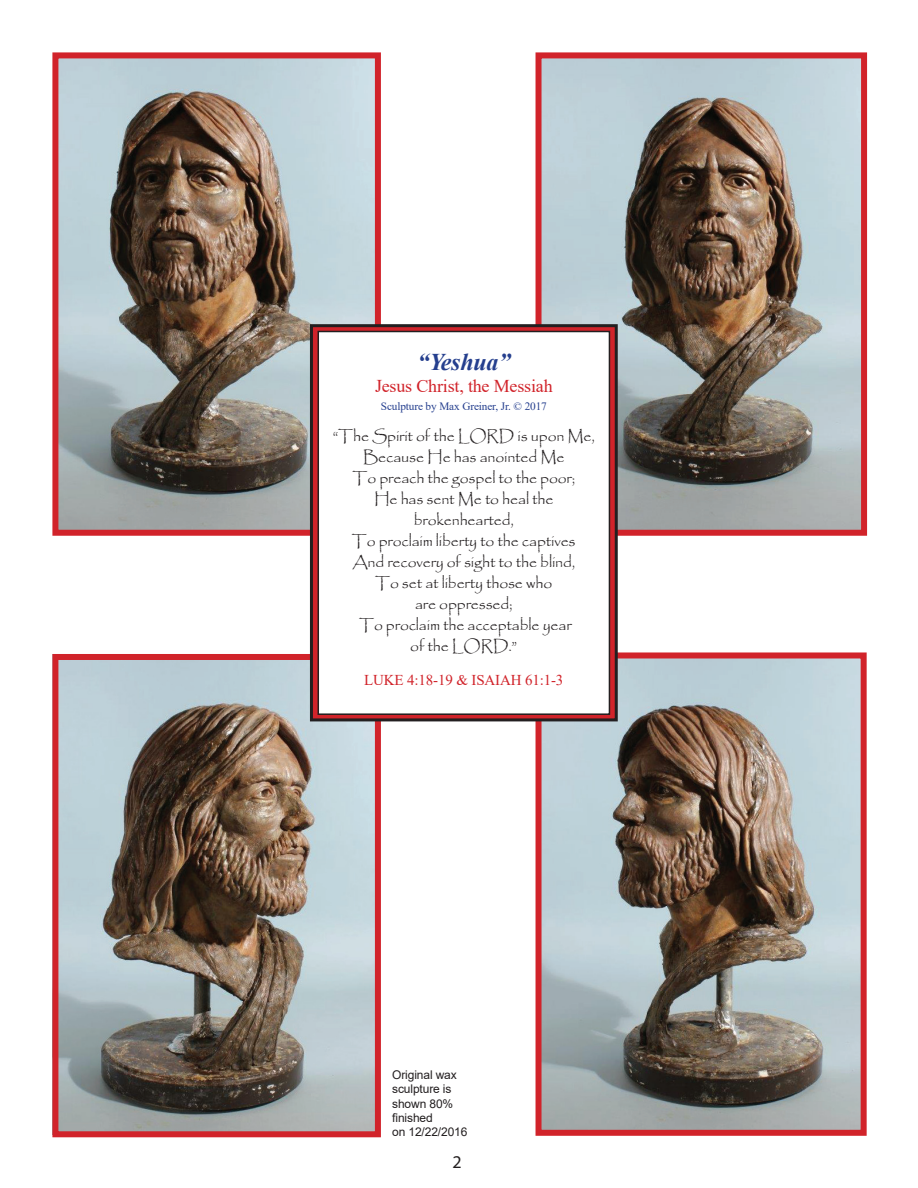
<style>
.page{position:relative;width:918px;height:1188px;background:#fff}
.page>*{position:absolute;margin:0;border:0;box-sizing:border-box;transform-origin:0 0}
.t1{font:italic 700 24px "Times New Roman";letter-spacing:-.01em;color:#253f8e}
.t2{font:18px "Times New Roman";letter-spacing:-.01em;color:#d1232a}
.t3{font:18px "Myriad Pro";color:#231f20}
.t4{font:15.75px/21px "Papyrus";letter-spacing:-.01em;color:#231f20;text-align:center}
.t5{font:15px "Times New Roman";letter-spacing:-.01em;color:#d1232a}
.t6{font:12px/14.4px "Arial";letter-spacing:-.01em;color:#231f20}
.t7{font:11.25px "Times New Roman";letter-spacing:-.01em;color:#253f8e}
</style>
<div class="page">
<img style="left:543px;top:659px;width:317px;height:470px">
<img style="left:59px;top:661px;width:315px;height:469px">
<img style="left:543px;top:59px;width:317px;height:470px">
<img style="left:59px;top:59px;width:315px;height:470px">
<div style="left:536px;top:52px;width:331px;height:484px;border:6px solid #d1232a"></div>
<div style="left:536px;top:652px;width:331px;height:484px;border:6px solid #d1232a"></div>
<div style="left:52px;top:654px;width:329px;height:483px;border:6px solid #d1232a"></div>
<div style="left:52px;top:52px;width:329px;height:484px;border:6px solid #d1232a"></div>
<svg style="left:314px;top:328px;width:300px;height:389px;background:#c42229"></svg>
<div style="left:310px;top:324px;width:308px;height:397px;border:3px solid #231f20"></div>
<div style="left:318px;top:332px;width:291px;height:382px;background:#fff"></div>
<div style="left:318px;top:331px;width:292px;height:384px;border:2px solid #231f20"></div>
<h1 class="t1" style="left:417px;top:345px;width:94px">“Yeshua”</h1>
<p class="t2" style="left:375px;top:373px;width:179px">Jesus Christ, the Messiah</p>
<p class="t7" style="left:381px;top:398px;width:168px">Sculpture by Max Greiner, Jr. © 2017</p>
<p class="t4" style="left:333px;top:425px;width:264px">“The Spirit of the LORD is upon Me,<br>Because He has anointed Me<br>To preach the gospel to the poor;<br>He has sent Me to heal the brokenhearted,<br>To proclaim liberty to the captives<br>And recovery of sight to the blind,<br>To set at liberty those who<br>are oppressed;<br>To proclaim the acceptable year<br>of the LORD.”</p>
<p class="t5" style="left:364px;top:670px;width:201px">LUKE 4:18-19 &amp; ISAIAH 61:1-3</p>
<p class="t6" style="left:392px;top:1067px;width:77px">Original wax sculpture is shown 80% finished<br>on 12/22/2016</p>
<p class="t3" style="left:453px;top:1151px;width:11px">2</p>
</div>
